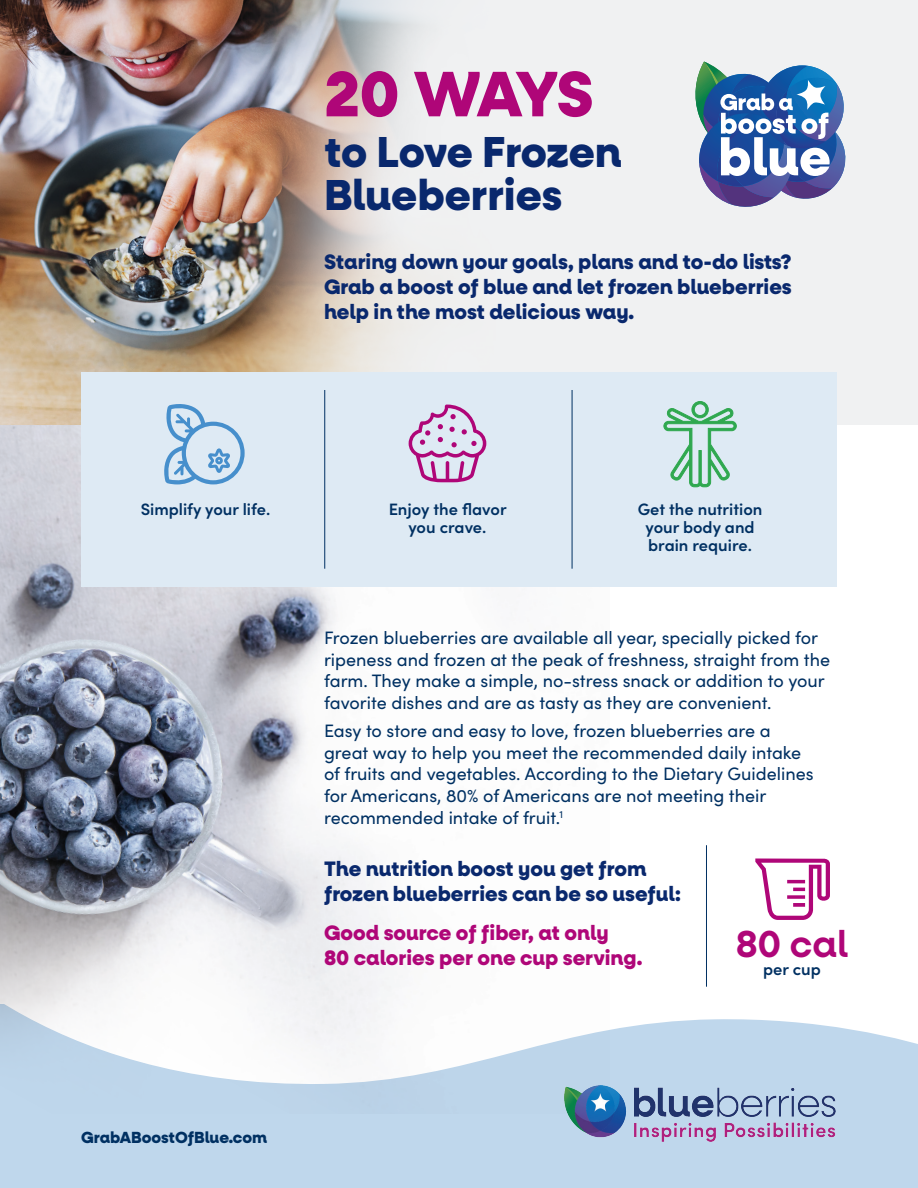
<style>
.page{position:relative;width:918px;height:1188px;background:#fff}
.page>*{position:absolute;margin:0;border:0;box-sizing:border-box;transform-origin:0 0}
.t1{font:800 64.5px "Neulis Alt";letter-spacing:-.035em;color:#af0678}
.t2{font:800 43.5px/43.5px "Neulis Alt";color:#09286d}
.t3{font:600 37.65px "Neulis Alt";color:#af0678}
.t4{font:800 21px/25.2px "Neulis Alt";color:#09286d}
.t5{font:800 21px/25.2px "Neulis Alt";color:#af0678}
.t6{font:18px/21.6px "Sofia Pro";color:#003062}
.t7{font:600 16.5px/18px "Sofia Pro";color:#003062;text-align:center}
.t8{font:800 16.2px "Neulis Alt";color:#003062}
</style>
<div class="page">
<div style="left:0;top:0;width:918px;height:425px;background:#f0f1f2"></div>
<img style="left:0;top:0;width:421px;height:425px">
<img style="left:0;top:425px;width:609px;height:580px">
<hr style="left:706px;top:845px;width:1px;height:142px;background:#003062">
<svg style="left:0;top:1005px;width:918px;height:183px;fill:#bfd7ec"></svg>
<img style="left:565px;top:1086px;width:271px;height:55px">
<svg style="left:755px;top:858px;width:75px;height:62px"></svg>
<div style="left:81px;top:372px;width:756px;height:214px;background:#deeaf4"></div>
<svg style="left:409px;top:405px;width:77px;height:77px"></svg>
<svg style="left:164px;top:404px;width:81px;height:80px"></svg>
<hr style="left:572px;top:390px;width:1px;height:179px;background:#003062">
<hr style="left:324px;top:390px;width:1px;height:179px;background:#003062">
<svg style="left:663px;top:401px;width:74px;height:87px"></svg>
<svg style="left:695px;top:62px;width:151px;height:145px"></svg>
<h1 class="t1" style="left:324px;top:55px;width:271px">20 WAYS</h1>
<h2 class="t2" style="left:324px;top:131px;width:299px">to Love Frozen<br>Blueberries</h2>
<p class="t4" style="left:324px;top:250px;width:469px;text-align:justify">Staring down your goals, plans and to-do lists?<br>Grab a boost of blue and let frozen blueberries help in the most delicious way.</p>
<p class="t7" style="left:141px;top:499px;width:131px">Simplify your life.</p>
<p class="t7" style="left:638px;top:499px;width:126px">Get the nutrition your body and brain require.</p>
<p class="t7" style="left:389px;top:499px;width:119px">Enjoy the flavor you crave.</p>
<p class="t6" style="left:324px;top:626px;width:508px">Frozen blueberries are available all year, specially picked for ripeness and frozen at the peak of freshness, straight from the farm. They make a simple, no-stress snack or addition to your favorite dishes and are as tasty as they are convenient.</p>
<p class="t6" style="left:324px;top:719px;width:491px">Easy to store and easy to love, frozen blueberries are a great way to help you meet the recommended daily intake of fruits and vegetables. According to the Dietary Guidelines for Americans, 80% of Americans are not meeting their recommended intake of fruit.<sup>1</sup></p>
<p class="t4" style="left:324px;top:857px;width:358px">The nutrition boost you get from frozen blueberries can be so useful:</p>
<p class="t5" style="left:324px;top:921px;width:320px">Good source of fiber, at only<br>80 calories per one cup serving.</p>
<h3 class="t3" style="left:736px;top:922px;width:114px">80 cal</h3>
<p class="t7" style="left:763px;top:959px;width:59px">per cup</p>
<p class="t8" style="left:81px;top:1128px;width:188px">GrabABoostOfBlue.com</p>
</div>
